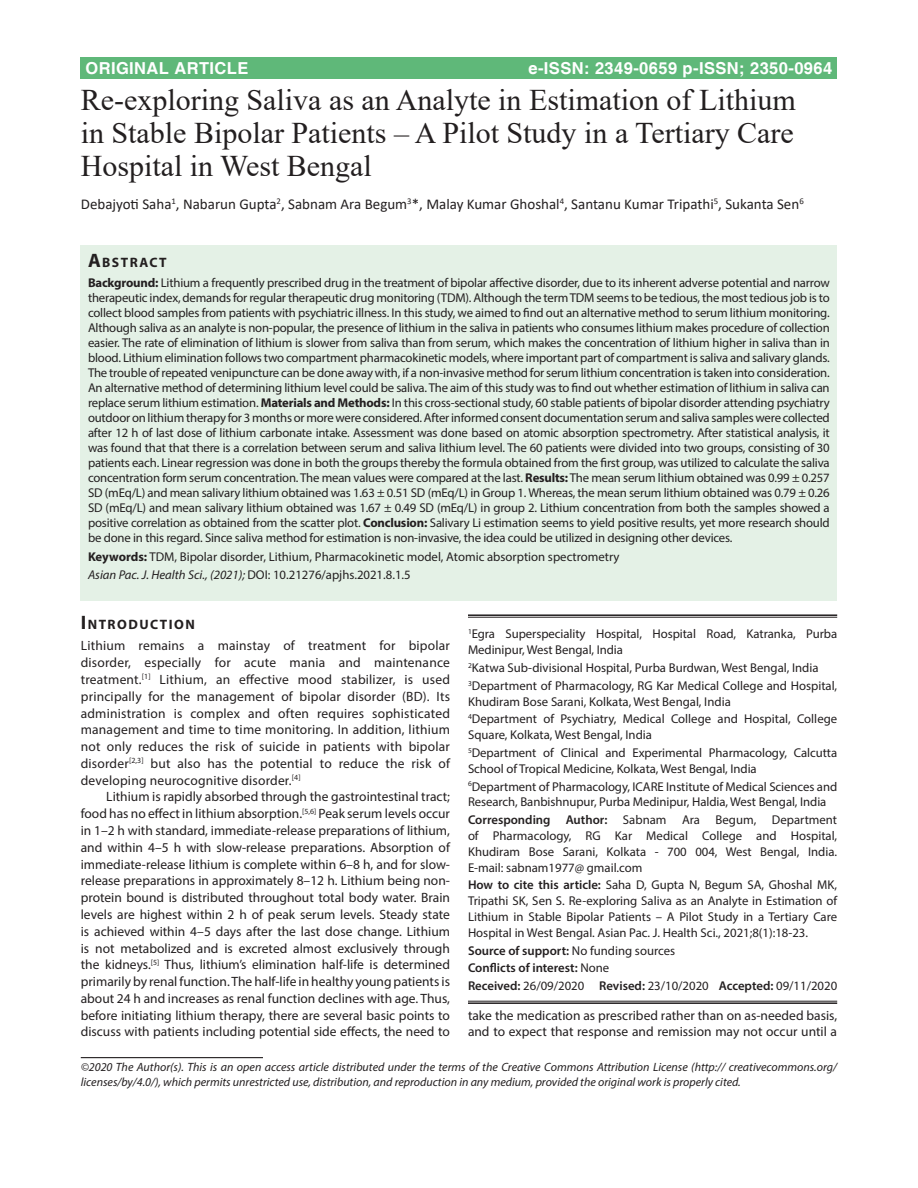
<style>
.page{position:relative;width:918px;height:1188px;background:#fff}
.page>*{position:absolute;margin:0;border:0;box-sizing:border-box;transform-origin:0 0}
.AT{font:30px/33px "Times New Roman";color:#231f20;text-align:justify}
.AH{font:700 16.5px "Helvetica";letter-spacing:.025em;color:#fff}
.AU{font:15px "Calibri";color:#231f20}
.ABSH{font:700 13.65px "Myriad Pro";letter-spacing:.105em;color:#231f20}
.TX{font:13.5px/16.8px "Myriad Pro";color:#231f20;text-align:justify}
.TXFL{font:13.5px/16.8px "Myriad Pro";letter-spacing:.015em;color:#231f20;text-align:justify}
.ABS{font:12.75px/15px "Myriad Pro";letter-spacing:-.015em;color:#231f20;text-align:justify}
.AFF_1{font:12.75px/15.8px "Myriad Pro";color:#231f20}
.HTC{font:12.75px/15.8px "Myriad Pro";color:#231f20;text-align:justify}
.ADD{font:12.75px/15.8px "Myriad Pro";color:#231f20;text-align:justify}
.KWD{font:12.75px "Myriad Pro";color:#231f20}
.AFF{font:12.75px/15.8px "Myriad Pro";letter-spacing:-.005em;color:#231f20}
.DOI{font:italic 12.75px "Myriad Pro";color:#231f20}
.HTC-2{font:600 12.75px "Myriad Pro";color:#231f20}
.HIS{font:12.75px "Myriad Pro";color:#231f20}
.CR{font:italic 12px/15px "Myriad Pro";color:#231f20}
.s1{font-size:19.5px}
.s2{font-weight:700}
.s3{font-style:normal}
.s4{font-weight:600}
.s5{font-weight:400}
</style>
<div class="page">
<div style="left:81px;top:57px;width:756px;height:22px;background:#5fb879"></div>
<div style="left:81px;top:245px;width:756px;height:356px;background:#e4f1e6"></div>
<hr style="left:81px;top:1057px;width:182px;height:1px;background:#231f20">
<hr style="left:468px;top:614px;width:369px;height:2px;background:#231f20">
<hr style="left:468px;top:617px;width:369px;height:1px;background:#231f20">
<hr style="left:468px;top:1001px;width:369px;height:1px;background:#231f20">
<hr style="left:468px;top:1002px;width:369px;height:2px;background:#231f20">
<p class="AH" style="left:85px;top:58px;width:164px">ORIGINAL ARTICLE</p>
<p class="AH" style="left:528px;top:58px;width:305px">e-ISSN: 2349-0659 p-ISSN; 2350-0964</p>
<p class="AT" style="left:81px;top:83px;width:716px">Re-exploring Saliva as an Analyte in Estimation of Lithium in Stable Bipolar Patients – A Pilot Study in a Tertiary Care Hospital in West Bengal</p>
<p class="AU" style="left:81px;top:194px;width:724px">Debajyoti Saha<sup>1</sup>, Nabarun Gupta<sup>2</sup>, Sabnam Ara Begum<sup>3</sup>*, Malay Kumar Ghoshal<sup>4</sup>, Santanu Kumar Tripathi<sup>5</sup>, Sukanta Sen<sup>6</sup></p>
<p class="ABSH" style="left:88px;top:253px;width:80px"><span class="s1">A</span>BSTRACT</p>
<p class="ABS" style="left:88px;top:275px;width:743px"><span class="s2">Background:</span> Lithium a frequently prescribed drug in the treatment of bipolar affective disorder, due to its inherent adverse potential and narrow therapeutic index, demands for regular therapeutic drug monitoring (TDM). Although the term TDM seems to be tedious, the most tedious job is to collect blood samples from patients with psychiatric illness. In this study, we aimed to find out an alternative method to serum lithium monitoring.<br>Although saliva as an analyte is non-popular, the presence of lithium in the saliva in patients who consumes lithium makes procedure of collection easier. The rate of elimination of lithium is slower from saliva than from serum, which makes the concentration of lithium higher in saliva than in blood. Lithium elimination follows two compartment pharmacokinetic models, where important part of compartment is saliva and salivary glands.<br>The trouble of repeated venipuncture can be done away with, if a non-invasive method for serum lithium concentration is taken into consideration.<br>An alternative method of determining lithium level could be saliva. The aim of this study was to find out whether estimation of lithium in saliva can replace serum lithium estimation. <span class="s2">Materials and Methods:</span> In this cross-sectional study, 60 stable patients of bipolar disorder attending psychiatry outdoor on lithium therapy for 3 months or more were considered. After informed consent documentation serum and saliva samples were collected after 12 h of last dose of lithium carbonate intake. Assessment was done based on atomic absorption spectrometry. After statistical analysis, it was found that that there is a correlation between serum and saliva lithium level. The 60 patients were divided into two groups, consisting of 30 patients each. Linear regression was done in both the groups thereby the formula obtained from the first group, was utilized to calculate the saliva concentration form serum concentration. The mean values were compared at the last. <span class="s2">Results:</span> The mean serum lithium obtained was 0.99 ± 0.257<br>SD (mEq/L) and mean salivary lithium obtained was 1.63 ± 0.51 SD (mEq/L) in Group 1. Whereas, the mean serum lithium obtained was 0.79 ± 0.26<br>SD (mEq/L) and mean salivary lithium obtained was 1.67 ± 0.49 SD (mEq/L) in group 2. Lithium concentration from both the samples showed a positive correlation as obtained from the scatter plot. <span class="s2">Conclusion:</span> Salivary Li estimation seems to yield positive results, yet more research should be done in this regard. Since saliva method for estimation is non-invasive, the idea could be utilized in designing other devices.</p>
<p class="KWD" style="left:88px;top:549px;width:533px"><span class="s2">Keywords:</span> TDM, Bipolar disorder, Lithium, Pharmacokinetic model, Atomic absorption spectrometry</p>
<p class="DOI" style="left:88px;top:567px;width:324px">Asian Pac. J. Health Sci., (2021); <span class="s3">DOI: 10.21276/apjhs.2021.8.1.5</span></p>
<h1 class="ABSH" style="left:81px;top:616px;width:116px"><span class="s1">I</span>NTRODUCTION</h1>
<p class="TXFL" style="left:81px;top:637px;width:371px">Lithium remains a mainstay of treatment for bipolar disorder, especially for acute mania and maintenance treatment.<sup>[1]</sup> Lithium, an effective mood stabilizer, is used principally for the management of bipolar disorder (BD). Its administration is complex and often requires sophisticated management and time to time monitoring. In addition, lithium not only reduces the risk of suicide in patients with bipolar disorder<sup>[2,3]</sup> but also has the potential to reduce the risk of developing neurocognitive disorder.<sup>[4]</sup></p>
<p class="TX" style="left:81px;top:788px;width:371px;text-indent:26px">Lithium is rapidly absorbed through the gastrointestinal tract; food has no effect in lithium absorption.<sup>[5,6]</sup> Peak serum levels occur in 1–2 h with standard, immediate-release preparations of lithium, and within 4–5 h with slow-release preparations. Absorption of immediate-release lithium is complete within 6–8 h, and for slow&shy;release preparations in approximately 8–12 h. Lithium being non&shy;protein bound is distributed throughout total body water. Brain levels are highest within 2 h of peak serum levels. Steady state is achieved within 4–5 days after the last dose change. Lithium is not metabolized and is excreted almost exclusively through the kidneys.<sup>[5]</sup> Thus, lithium’s elimination half-life is determined primarily by renal function. The half-life in healthy young patients is about 24 h and increases as renal function declines with age. Thus, before initiating lithium therapy, there are several basic points to discuss with patients including potential side effects, the need to</p>
<p class="AFF" style="left:468px;top:626px;width:371px"><sup>1</sup>Egra Superspeciality Hospital, Hospital Road, Katranka, Purba<br>Medinipur, West Bengal, India</p>
<p class="AFF_1" style="left:468px;top:660px;width:352px"><sup>2</sup>Katwa Sub-divisional Hospital, Purba Burdwan, West Bengal, India</p>
<p class="AFF_1" style="left:468px;top:677px;width:371px"><sup>3</sup>Department of Pharmacology, RG Kar Medical College and Hospital,<br>Khudiram Bose Sarani, Kolkata, West Bengal, India</p>
<p class="AFF_1" style="left:468px;top:711px;width:371px"><sup>4</sup>Department of Psychiatry, Medical College and Hospital, College<br>Square, Kolkata, West Bengal, India</p>
<p class="AFF_1" style="left:468px;top:745px;width:371px"><sup>5</sup>Department of Clinical and Experimental Pharmacology, Calcutta<br>School of Tropical Medicine, Kolkata, West Bengal, India</p>
<p class="AFF_1" style="left:468px;top:778px;width:371px"><sup>6</sup>Department of Pharmacology, ICARE Institute of Medical Sciences and<br>Research, Banbishnupur, Purba Medinipur, Haldia, West Bengal, India</p>
<p class="ADD" style="left:468px;top:812px;width:371px"><span class="s4">Corresponding Author:</span> Sabnam Ara Begum, Department of Pharmacology, RG Kar Medical College and Hospital, Khudiram Bose Sarani, Kolkata - 700 004, West Bengal, India.<br>E-mail: sabnam1977@ gmail.com</p>
<p class="HTC" style="left:468px;top:877px;width:371px"><span class="s4">How to cite this article:</span> Saha D, Gupta N, Begum SA, Ghoshal MK, Tripathi SK, Sen S. Re-exploring Saliva as an Analyte in Estimation of Lithium in Stable Bipolar Patients – A Pilot Study in a Tertiary Care Hospital in West Bengal. Asian Pac. J. Health Sci., 2021;8(1):18-23.</p>
<p class="HTC-2" style="left:468px;top:942px;width:209px">Source of support: <span class="s5">No funding sources</span></p>
<p class="HTC-2" style="left:468px;top:960px;width:143px">Conflicts of interest: <span class="s5">None</span></p>
<p class="HIS" style="left:468px;top:978px;width:371px"><span class="s4">Received:</span> 26/09/2020 <span class="s4">Revised:</span> 23/10/2020 <span class="s4">Accepted:</span> 09/11/2020</p>
<p class="TX" style="left:468px;top:1007px;width:371px">take the medication as prescribed rather than on as-needed basis, and to expect that response and remission may not occur until a</p>
<p class="CR" style="left:81px;top:1059px;width:758px">©2020 The Author(s). This is an open access article distributed under the terms of the Creative Commons Attribution License (http:// creativecommons.org/ licenses/by/4.0/), which permits unrestricted use, distribution, and reproduction in any medium, provided the original work is properly cited.</p>
</div>
